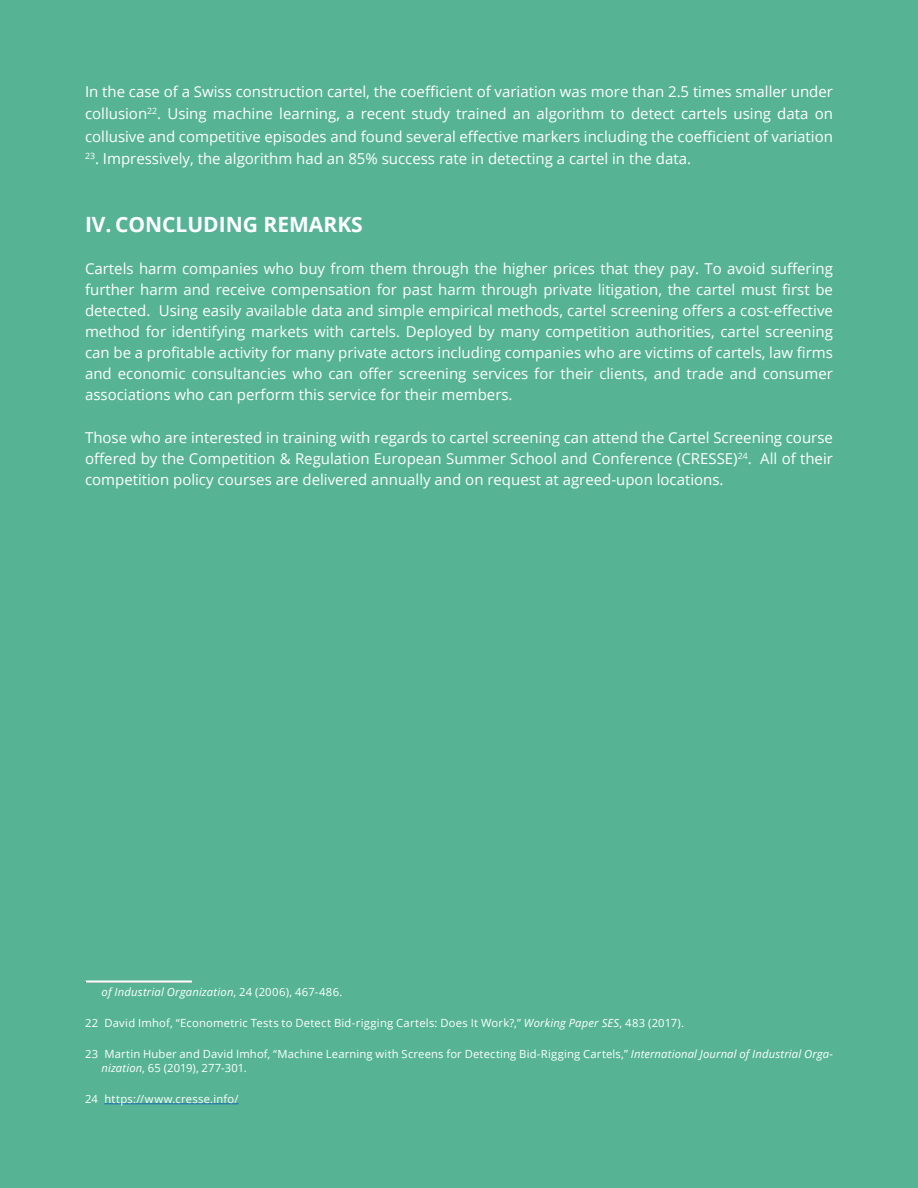
<style>
.page{position:relative;width:918px;height:1188px;background:#56b494}
.page>*{position:absolute;margin:0;border:0;box-sizing:border-box;transform-origin:0 0}
.t1{font:700 21px "Open Sans";color:#fff}
.t2{font:15px/21px "Open Sans";color:#fff;text-align:justify}
.t3{font:11.25px/13.5px "Open Sans";letter-spacing:.015em;color:#fff}
.t4{font:italic 11.25px "Open Sans";letter-spacing:.015em;color:#fff}
.s1{font-style:normal}
.s2{font-style:italic}
</style>
<div class="page">
<hr style="left:85px;top:981px;width:106px;height:2px;background:#231f20">
<hr style="left:104px;top:1104px;width:135px;height:1px;background:#1b69b4">
<hr style="left:86px;top:981px;width:106px;height:2px;background:#fff">
<p class="t2" style="left:85px;top:79px;width:749px;line-height:22.5px">In the case of a Swiss construction cartel, the coefficient of variation was more than 2.5 times smaller under collusion<sup>22</sup>. Using machine learning, a recent study trained an algorithm to detect cartels using data on collusive and competitive episodes and found several effective markers including the coefficient of variation</p>
<p class="t2" style="left:85px;top:148px;width:607px"><sup>23</sup>. Impressively, the algorithm had an 85% success rate in detecting a cartel in the data.</p>
<h1 class="t1" style="left:85px;top:209px;width:279px">IV. CONCLUDING REMARKS</h1>
<p class="t2" style="left:85px;top:258px;width:749px">Cartels harm companies who buy from them through the higher prices that they pay. To avoid suffering further harm and receive compensation for past harm through private litigation, the cartel must first be detected. Using easily available data and simple empirical methods, cartel screening offers a cost-effective method for identifying markets with cartels. Deployed by many competition authorities, cartel screening can be a profitable activity for many private actors including companies who are victims of cartels, law firms and economic consultancies who can offer screening services for their clients, and trade and consumer associations who can perform this service for their members.</p>
<p class="t2" style="left:85px;top:427px;width:749px">Those who are interested in training with regards to cartel screening can attend the Cartel Screening course offered by the Competition &amp; Regulation European Summer School and Conference (CRESSE)<sup>24</sup>. All of their competition policy courses are delivered annually and on request at agreed-upon locations.</p>
<p class="t4" style="left:102px;top:984px;width:242px">of Industrial Organization<span class="s1">, 24 (2006), 467-486.</span></p>
<p class="t3" style="left:85px;top:1016px;width:601px">22 David Imhof, “Econometric Tests to Detect Bid-rigging Cartels: Does It Work?,” <span class="s2">Working Paper SES</span>, 483 (2017).</p>
<p class="t3" style="left:102px;top:1047px;width:733px;text-indent:-16px">23 Martin Huber and David Imhof, “Machine Learning with Screens for Detecting Bid-Rigging Cartels,” <span class="s2">International Journal of Industrial Orga&shy;nization</span>, 65 (2019), 277-301.</p>
<p class="t3" style="left:85px;top:1092px;width:155px">24 https://www.cresse.info/</p>
</div>
